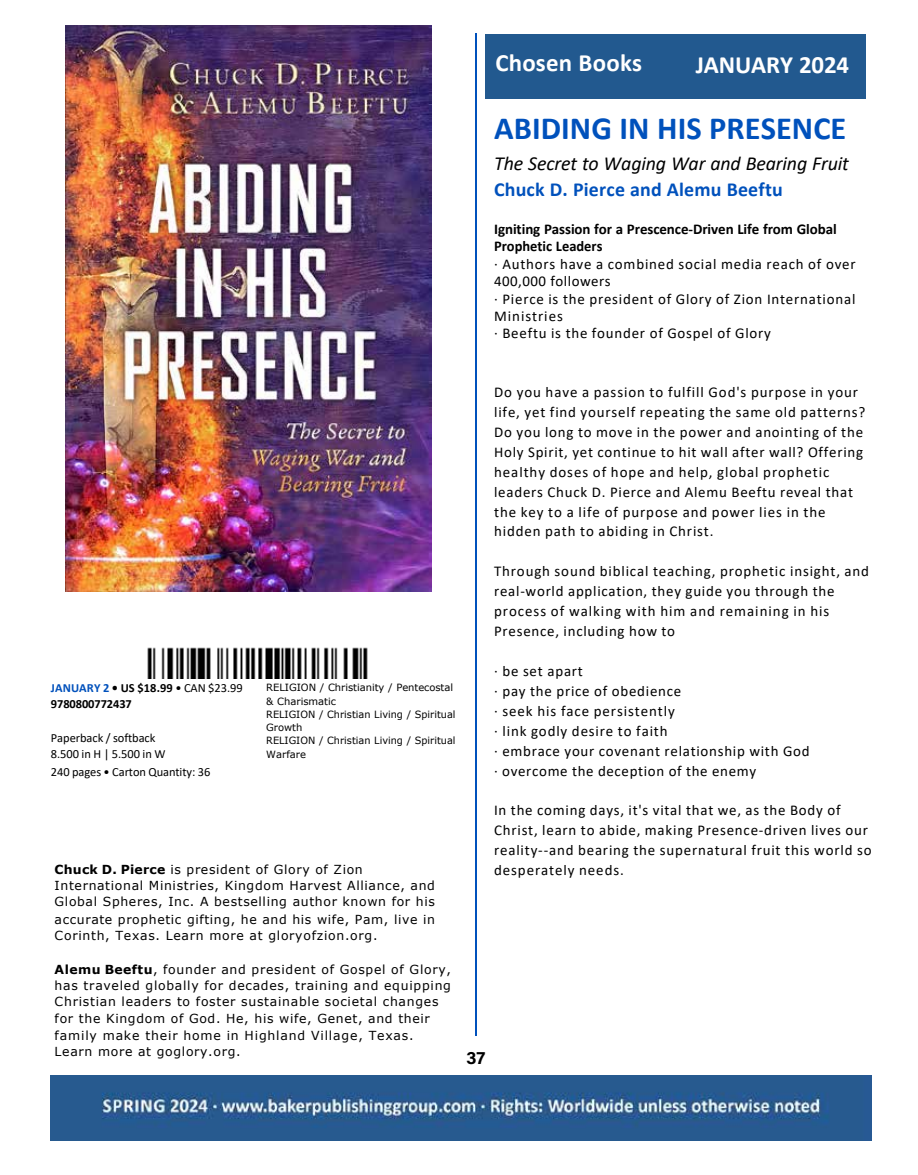
<style>
.page{position:relative;width:918px;height:1175px;background:#fff}
.page>*{position:absolute;margin:0;border:0;box-sizing:border-box;transform-origin:0 0}
.t1{font:700 32.4px "Calibri";color:#0051bc}
.t2{font:700 24.9px "Calibri";color:#fff}
.t3{font:italic 19.95px "Calibri";letter-spacing:-.005em;color:#000}
.t4{font:700 19.95px "Calibri";letter-spacing:.01em;color:#0051bc}
.t5{font:18px "Acumin Variable Concept";color:#000}
.t6{font:15px/20px "Calibri";letter-spacing:.055em;color:#000}
.t7{font:700 15px/17.4px "Calibri";letter-spacing:-.005em;color:#000}
.t8{font:12.45px/16.2px "Verdana";letter-spacing:.055em;color:#000}
.t9{font:12.45px/16.2px "Calibri";letter-spacing:-.005em;color:#000}
.t10{font:700 12.45px/16.2px "Calibri";letter-spacing:-.005em;color:#000}
.t11{font:9.9px/13.6px "Verdana";color:#000}
.s1{color:#0051bc}
.s2{font-weight:400}
.s3{font-weight:700}
</style>
<div class="page">
<img style="left:66px;top:26px;width:366px;height:565px">
<img style="left:147px;top:647px;width:221px;height:31px">
<hr style="left:475px;top:33px;width:2px;height:1002px;background:#0051bc">
<div style="left:485px;top:34px;width:380px;height:64px;background:#22598f"></div>
<img style="left:51px;top:1075px;width:820px;height:65px">
<h2 class="t2" style="left:495px;top:45px;width:148px">Chosen Books</h2>
<h2 class="t2" style="left:696px;top:47px;width:155px">JANUARY 2024</h2>
<h1 class="t1" style="left:494px;top:105px;width:354px">ABIDING IN HIS PRESENCE</h1>
<h3 class="t3" style="left:494px;top:150px;width:356px">The Secret to Waging War and Bearing Fruit</h3>
<h3 class="t4" style="left:494px;top:176px;width:290px">Chuck D. Pierce and Alemu Beeftu</h3>
<p class="t7" style="left:494px;top:220px;width:344px">Igniting Passion for a Prescence-Driven Life from Global<br>Prophetic Leaders</p>
<p class="t6" style="left:494px;top:254px;width:363px;line-height:17.4px">· Authors have a combined social media reach of over 400,000 followers<br>· Pierce is the president of Glory of Zion International Ministries<br>· Beeftu is the founder of Gospel of Glory</p>
<p class="t10" style="left:51px;top:679px;width:193px"><span class="s1">JANUARY 2</span> • US $18.99 <span class="s2">• CAN $23.99<br></span>9780800772437</p>
<p class="t9" style="left:51px;top:729px;width:116px">Paperback / softback<br>8.500 in H | 5.500 in W</p>
<p class="t9" style="left:51px;top:763px;width:161px">240 pages • Carton Quantity: 36</p>
<p class="t11" style="left:266px;top:680px;width:191px">RELIGION / Christianity / Pentecostal &amp; Charismatic<br>RELIGION / Christian Living / Spiritual</p>
<p class="t11" style="left:266px;top:720px;width:191px">Growth<br>RELIGION / Christian Living / Spiritual<br>Warfare</p>
<p class="t8" style="left:55px;top:861px;width:382px"><span class="s3">Chuck D. Pierce</span> is president of Glory of Zion<br>International Ministries, Kingdom Harvest Alliance, and<br>Global Spheres, Inc. A bestselling author known for his</p>
<p class="t8" style="left:55px;top:911px;width:382px">accurate prophetic gifting, he and his wife, Pam, live in<br>Corinth, Texas. Learn more at gloryofzion.org.</p>
<p class="t8" style="left:55px;top:960px;width:398px;text-align:justify"><span class="s3">Alemu Beeftu</span>, founder and president of Gospel of Glory, has traveled globally for decades, training and equipping Christian leaders to foster sustainable societal changes</p>
<p class="t8" style="left:55px;top:1010px;width:377px">for the Kingdom of God. He, his wife, Genet, and their family make their home in Highland Village, Texas.<br>Learn more at goglory.org.</p>
<p class="t6" style="left:494px;top:381px;width:373px">Do you have a passion to fulfill God's purpose in your life, yet find yourself repeating the same old patterns?<br>Do you long to move in the power and anointing of the Holy Spirit, yet continue to hit wall after wall? Offering healthy doses of hope and help, global prophetic leaders Chuck D. Pierce and Alemu Beeftu reveal that the key to a life of purpose and power lies in the hidden path to abiding in Christ.</p>
<p class="t6" style="left:494px;top:561px;width:377px">Through sound biblical teaching, prophetic insight, and real-world application, they guide you through the process of walking with him and remaining in his Presence, including how to</p>
<p class="t6" style="left:494px;top:660px;width:317px">· be set apart<br>· pay the price of obedience<br>· seek his face persistently<br>· link godly desire to faith<br>· embrace your covenant relationship with God · overcome the deception of the enemy</p>
<p class="t6" style="left:494px;top:800px;width:379px">In the coming days, it's vital that we, as the Body of Christ, learn to abide, making Presence-driven lives our reality--and bearing the supernatural fruit this world so desperately needs.</p>
<p class="t5" style="left:466px;top:1045px;width:21px">37</p>
</div>
